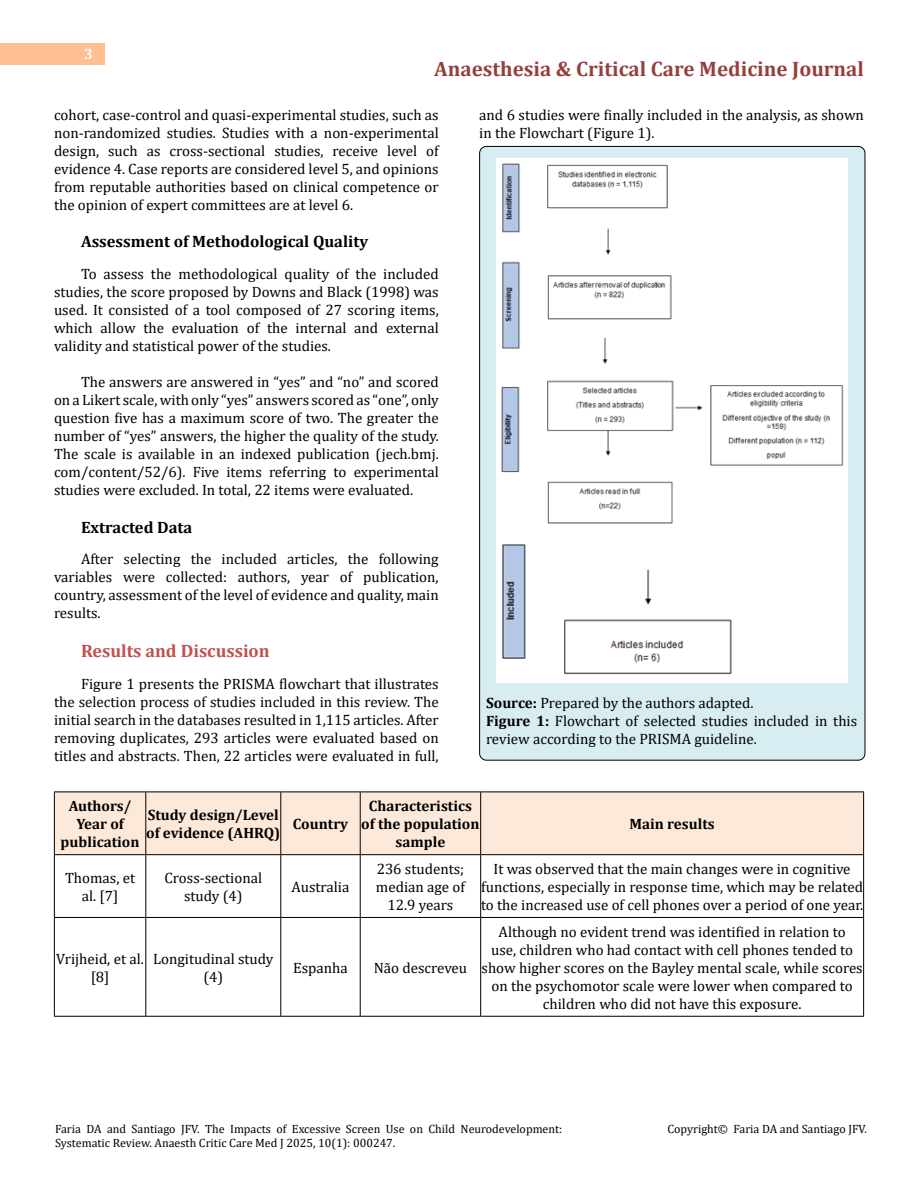
<style>
.page{position:relative;width:918px;height:1188px;background:#fff}
.page>*{position:absolute;margin:0;border:0;box-sizing:border-box;transform-origin:0 0}
.t1{font:700 21px "Cambria";color:#953f3c}
.t2{font:700 18px "Cambria";color:#c0504d}
.t3{font:700 16.5px "Cambria";color:#000}
.t4{font:15px/18px "Cambria";color:#000;text-align:center}
.t5{font:700 15px/18px "Cambria";color:#000;text-align:center}
.t6{font:700 15px "Cambria";color:#fff}
.t7{font:12px/14.4px "Cambria";color:#000}
.s1{font-weight:700}
</style>
<div class="page">
<div style="left:0;top:43px;width:105px;height:21px;background:#ffbf91"></div>
<div style="left:480px;top:146px;width:385px;height:614px;background:#d8edf2;border-radius:7px"></div>
<img style="left:496px;top:159px;width:351px;height:524px">
<div style="left:55px;top:793px;width:808px;height:61px;background:#fde9d9"></div>
<hr style="left:54px;top:854px;width:92px;height:1px;background:#000">
<hr style="left:146px;top:854px;width:135px;height:1px;background:#000">
<hr style="left:281px;top:854px;width:79px;height:1px;background:#000">
<hr style="left:360px;top:854px;width:121px;height:1px;background:#000">
<hr style="left:481px;top:854px;width:383px;height:1px;background:#000">
<hr style="left:54px;top:917px;width:92px;height:1px;background:#000">
<hr style="left:146px;top:917px;width:135px;height:1px;background:#000">
<hr style="left:281px;top:917px;width:79px;height:1px;background:#000">
<hr style="left:360px;top:917px;width:121px;height:1px;background:#000">
<hr style="left:481px;top:917px;width:383px;height:1px;background:#000">
<hr style="left:54px;top:1016px;width:92px;height:1px;background:#000">
<hr style="left:146px;top:1016px;width:135px;height:1px;background:#000">
<hr style="left:281px;top:1016px;width:79px;height:1px;background:#000">
<hr style="left:360px;top:1016px;width:121px;height:1px;background:#000">
<hr style="left:481px;top:1016px;width:383px;height:1px;background:#000">
<hr style="left:54px;top:792px;width:92px;height:1px;background:#000">
<hr style="left:54px;top:792px;width:1px;height:62px;background:#000">
<hr style="left:146px;top:792px;width:135px;height:1px;background:#000">
<hr style="left:145px;top:792px;width:1px;height:62px;background:#000">
<hr style="left:281px;top:792px;width:79px;height:1px;background:#000">
<hr style="left:280px;top:792px;width:1px;height:62px;background:#000">
<hr style="left:360px;top:792px;width:121px;height:1px;background:#000">
<hr style="left:360px;top:792px;width:1px;height:62px;background:#000">
<hr style="left:481px;top:792px;width:383px;height:1px;background:#000">
<hr style="left:480px;top:792px;width:1px;height:62px;background:#000">
<hr style="left:863px;top:792px;width:1px;height:62px;background:#000">
<hr style="left:54px;top:855px;width:1px;height:62px;background:#000">
<hr style="left:145px;top:855px;width:1px;height:62px;background:#000">
<hr style="left:280px;top:855px;width:1px;height:62px;background:#000">
<hr style="left:360px;top:855px;width:1px;height:62px;background:#000">
<hr style="left:480px;top:855px;width:1px;height:62px;background:#000">
<hr style="left:863px;top:855px;width:1px;height:62px;background:#000">
<hr style="left:54px;top:918px;width:1px;height:98px;background:#000">
<hr style="left:145px;top:918px;width:1px;height:98px;background:#000">
<hr style="left:280px;top:918px;width:1px;height:98px;background:#000">
<hr style="left:360px;top:918px;width:1px;height:98px;background:#000">
<hr style="left:480px;top:918px;width:1px;height:98px;background:#000">
<hr style="left:863px;top:918px;width:1px;height:98px;background:#000">
<p class="t6" style="left:84px;top:44px;width:10px">3</p>
<h1 class="t1" style="left:434px;top:54px;width:431px">Anaesthesia &amp; Critical Care Medicine Journal</h1>
<p class="t4" style="left:54px;top:105px;width:386px;text-align:justify">cohort, case-control and quasi-experimental studies, such as non-randomized studies. Studies with a non-experimental design, such as cross-sectional studies, receive level of evidence 4. Case reports are considered level 5, and opinions from reputable authorities based on clinical competence or the opinion of expert committees are at level 6.</p>
<p class="t3" style="left:81px;top:230px;width:289px">Assessment of Methodological Quality</p>
<p class="t4" style="left:54px;top:265px;width:386px;text-align:justify;text-indent:27px">To assess the methodological quality of the included studies, the score proposed by Downs and Black (1998) was used. It consisted of a tool composed of 27 scoring items, which allow the evaluation of the internal and external validity and statistical power of the studies.</p>
<p class="t4" style="left:54px;top:373px;width:386px;text-align:justify;text-indent:27px">The answers are answered in “yes” and “no” and scored on a Likert scale, with only “yes” answers scored as “one”, only question five has a maximum score of two. The greater the number of “yes” answers, the higher the quality of the study.<br>The scale is available in an indexed publication (jech.bmj. com/content/52/6). Five items referring to experimental studies were excluded. In total, 22 items were evaluated.</p>
<p class="t3" style="left:81px;top:515px;width:113px">Extracted Data</p>
<p class="t4" style="left:54px;top:550px;width:386px;text-align:justify;text-indent:27px">After selecting the included articles, the following variables were collected: authors, year of publication, country, assessment of the level of evidence and quality, main results.</p>
<p class="t2" style="left:81px;top:638px;width:190px">Results and Discussion</p>
<p class="t4" style="left:54px;top:675px;width:386px;text-align:justify;text-indent:27px">Figure 1 presents the PRISMA flowchart that illustrates the selection process of studies included in this review. The initial search in the databases resulted in 1,115 articles. After removing duplicates, 293 articles were evaluated based on titles and abstracts. Then, 22 articles were evaluated in full,</p>
<p class="t4" style="left:479px;top:105px;width:386px;text-align:left">and 6 studies were finally included in the analysis, as shown in the Flowchart (Figure 1).</p>
<p class="t4" style="left:486px;top:693px;width:373px;text-align:left"><span class="s1">Source:</span> Prepared by the authors adapted.<br><span class="s1">Figure 1:</span> Flowchart of selected studies included in this review according to the PRISMA guideline.</p>
<p class="t5" style="left:61px;top:797px;width:80px">Authors/<br>Year of publication</p>
<p class="t5" style="left:146px;top:806px;width:136px;text-align:left">Study design/Level of evidence (AHRQ)</p>
<p class="t5" style="left:293px;top:815px;width:57px">Country</p>
<p class="t4" style="left:65px;top:869px;width:72px">Thomas, et al. [7]</p>
<p class="t4" style="left:165px;top:869px;width:99px">Cross-sectional study (4)</p>
<p class="t4" style="left:292px;top:878px;width:59px">Australia</p>
<p class="t5" style="left:361px;top:797px;width:120px">Characteristics of the population sample</p>
<p class="t5" style="left:630px;top:815px;width:87px">Main results</p>
<p class="t4" style="left:376px;top:860px;width:91px">236 students; median age of<br>12.9 years</p>
<p class="t4" style="left:481px;top:860px;width:384px">It was observed that the main changes were in cognitive functions, especially in response time, which may be related to the increased use of cell phones over a period of one year.</p>
<p class="t4" style="left:56px;top:950px;width:89px">Vrijheid, et al. [8]</p>
<p class="t4" style="left:153px;top:950px;width:122px">Longitudinal study (4)</p>
<p class="t4" style="left:293px;top:959px;width:56px">Espanha</p>
<p class="t4" style="left:374px;top:959px;width:95px">Não descreveu</p>
<p class="t4" style="left:482px;top:923px;width:383px">Although no evident trend was identified in relation to<br>use, children who had contact with cell phones tended to show higher scores on the Bayley mental scale, while scores on the psychomotor scale were lower when compared to children who did not have this exposure.</p>
<p class="t7" style="left:55px;top:1121px;width:509px">Faria DA and Santiago JFV. The Impacts of Excessive Screen Use on Child Neurodevelopment:<br>Systematic Review. Anaesth Critic Care Med J 2025, 10(1): 000247.</p>
<p class="t7" style="left:667px;top:1121px;width:201px">Copyright© Faria DA and Santiago JFV.</p>
</div>
